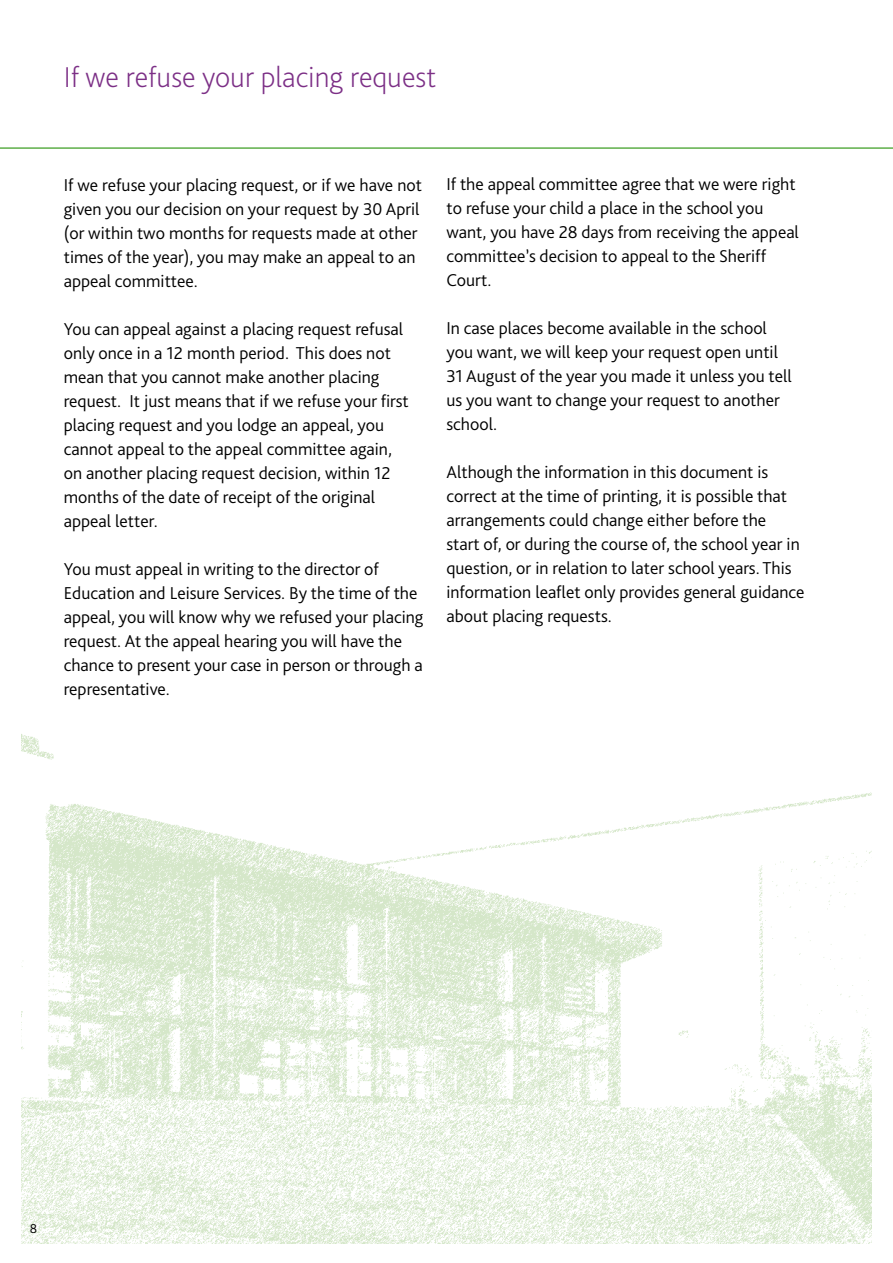
<style>
.page{position:relative;width:893px;height:1263px;background:#fff}
.page>*{position:absolute;margin:0;border:0;box-sizing:border-box;transform-origin:0 0}
.t1{font:200 30px "Bliss Pro";color:#7c2f86}
.t2{font:300 18px/24px "Bliss Pro";color:#000}
.t3{font:300 13.5px "Bliss Pro";color:#000}
</style>
<div class="page">
<hr style="left:0;top:147px;width:893px;height:2px;background:#5dae48">
<img style="left:21px;top:734px;width:851px;height:509px">
<h1 class="t1" style="left:64px;top:58px;width:374px">If we refuse your placing request</h1>
<p class="t2" style="left:64px;top:172px;width:360px">If we refuse your placing request, or if we have not given you our decision on your request by 30 April (or within two months for requests made at other times of the year), you may make an appeal to an appeal committee.</p>
<p class="t2" style="left:64px;top:316px;width:347px">You can appeal against a placing request refusal only once in a 12 month period. This does not mean that you cannot make another placing request. It just means that if we refuse your first placing request and you lodge an appeal, you cannot appeal to the appeal committee again, on another placing request decision, within 12 months of the date of receipt of the original appeal letter.</p>
<p class="t2" style="left:64px;top:556px;width:361px">You must appeal in writing to the director of Education and Leisure Services. By the time of the appeal, you will know why we refused your placing request. At the appeal hearing you will have the chance to present your case in person or through a representative.</p>
<p class="t2" style="left:446px;top:172px;width:354px">If the appeal committee agree that we were right to refuse your child a place in the school you want, you have 28 days from receiving the appeal committee’s decision to appeal to the Sheriff Court.</p>
<p class="t2" style="left:446px;top:316px;width:347px">In case places become available in the school you want, we will keep your request open until 31 August of the year you made it unless you tell us you want to change your request to another school.</p>
<p class="t2" style="left:446px;top:460px;width:360px">Although the information in this document is correct at the time of printing, it is possible that arrangements could change either before the<br>start of, or during the course of, the school year in question, or in relation to later school years. This information leaflet only provides general guidance about placing requests.</p>
<p class="t3" style="left:30px;top:1220px;width:9px">8</p>
</div>
